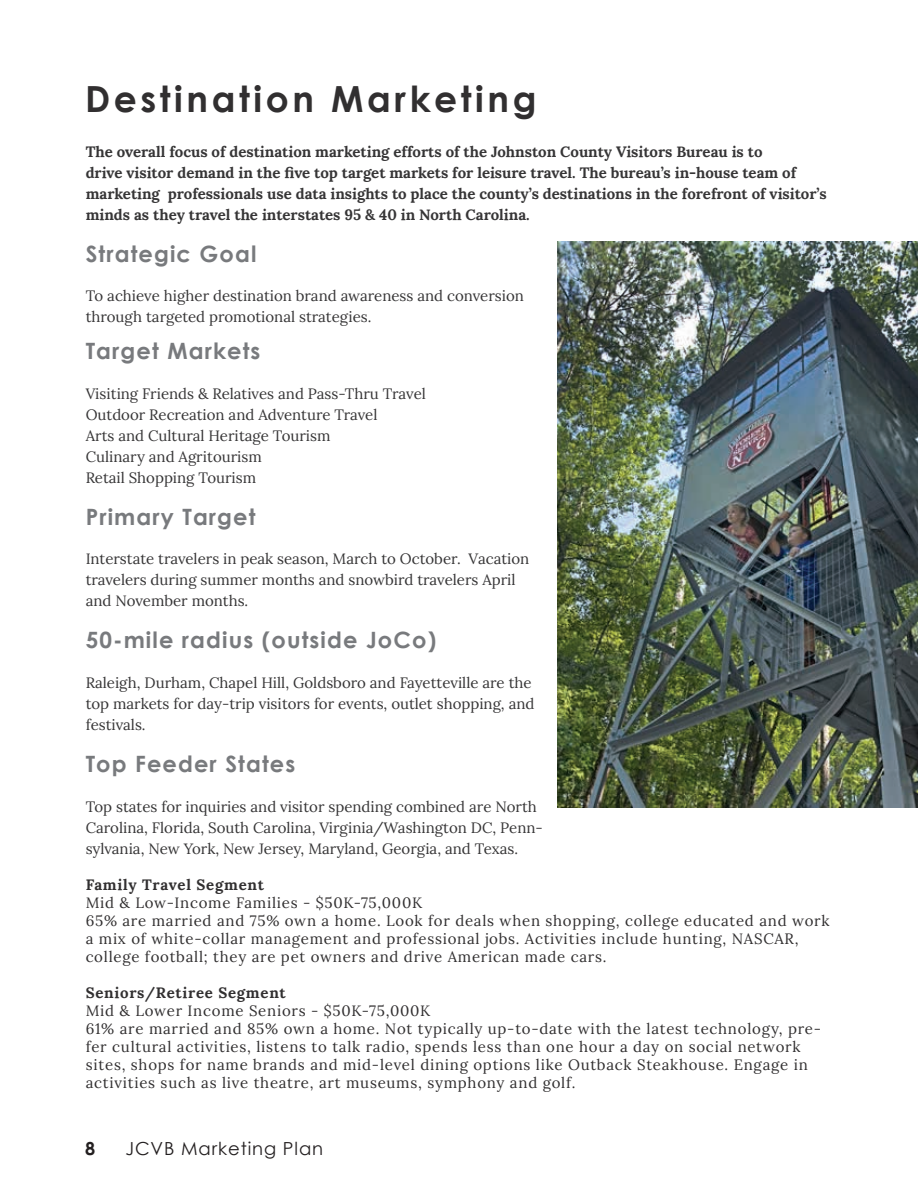
<style>
.page{position:relative;width:918px;height:1188px;background:#fff}
.page>*{position:absolute;margin:0;border:0;box-sizing:border-box;transform-origin:0 0}
.t1{font:700 36px "Century Gothic";letter-spacing:.1em;color:#312f30}
.t2{font:700 22.5px "Century Gothic";letter-spacing:.05em;color:#787a7d}
.t3{font:18px "Century Gothic";letter-spacing:.05em;color:#231f20}
.t4{font:700 18px "Century Gothic";color:#231f20}
.t5{font:15px/21px "Lora";color:#363536}
.t6{font:15px/18px "Lora";letter-spacing:.05em;color:#312f30}
.t7{font:700 15px/21px "Lora";color:#363536}
.t8{font:700 15px "Lora";letter-spacing:.05em;color:#312f30}
</style>
<div class="page">
<img style="left:557px;top:242px;width:361px;height:565px">
<h1 class="t1" style="left:85px;top:71px;width:453px">Destination Marketing</h1>
<p class="t7" style="left:86px;top:139px;width:743px">The overall focus of destination marketing efforts of the Johnston County Visitors Bureau is to<br>drive visitor demand in the five top target markets for leisure travel. The bureau’s in-house team of marketing professionals use data insights to place the county’s destinations in the forefront of visitor’s minds as they travel the interstates 95 &amp; 40 in North Carolina.</p>
<h2 class="t2" style="left:86px;top:236px;width:172px">Strategic Goal</h2>
<p class="t5" style="left:86px;top:285px;width:440px">To achieve higher destination brand awareness and conversion through targeted promotional strategies.</p>
<h2 class="t2" style="left:86px;top:334px;width:176px">Target Markets</h2>
<p class="t5" style="left:86px;top:382px;width:342px">Visiting Friends &amp; Relatives and Pass-Thru Travel Outdoor Recreation and Adventure Travel<br>Arts and Cultural Heritage Tourism<br>Culinary and Agritourism<br>Retail Shopping Tourism</p>
<h2 class="t2" style="left:86px;top:500px;width:171px">Primary Target</h2>
<p class="t5" style="left:86px;top:548px;width:445px">Interstate travelers in peak season, March to October. Vacation travelers during summer months and snowbird travelers April and November months.</p>
<h2 class="t2" style="left:86px;top:623px;width:352px">50-mile radius (outside JoCo)</h2>
<p class="t5" style="left:86px;top:671px;width:450px">Raleigh, Durham, Chapel Hill, Goldsboro and Fayetteville are the top markets for day-trip visitors for events, outlet shopping, and festivals.</p>
<h2 class="t2" style="left:86px;top:747px;width:211px">Top Feeder States</h2>
<p class="t5" style="left:86px;top:795px;width:459px">Top states for inquiries and visitor spending combined are North<br>Carolina, Florida, South Carolina, Virginia/Washington DC, Penn&shy;sylvania, New York, New Jersey, Maryland, Georgia, and Texas.</p>
<p class="t8" style="left:86px;top:872px;width:180px">Family Travel Segment</p>
<p class="t6" style="left:86px;top:893px;width:745px">Mid &amp; Low-Income Families - $50K-75,000K<br>65% are married and 75% own a home. Look for deals when shopping, college educated and work a mix of white-collar management and professional jobs. Activities include hunting, NASCAR, college football; they are pet owners and drive American made cars.</p>
<p class="t8" style="left:86px;top:980px;width:202px">Seniors/Retiree Segment</p>
<p class="t6" style="left:86px;top:1001px;width:737px">Mid &amp; Lower Income Seniors - $50K-75,000K<br>61% are married and 85% own a home. Not typically up-to-date with the latest technology, pre&shy;fer cultural activities, listens to talk radio, spends less than one hour a day on social network sites, shops for name brands and mid-level dining options like Outback Steakhouse. Engage in activities such as live theatre, art museums, symphony and golf.</p>
<p class="t4" style="left:85px;top:1134px;width:12px">8</p>
<p class="t3" style="left:125px;top:1135px;width:199px">JCVB Marketing Plan</p>
</div>
